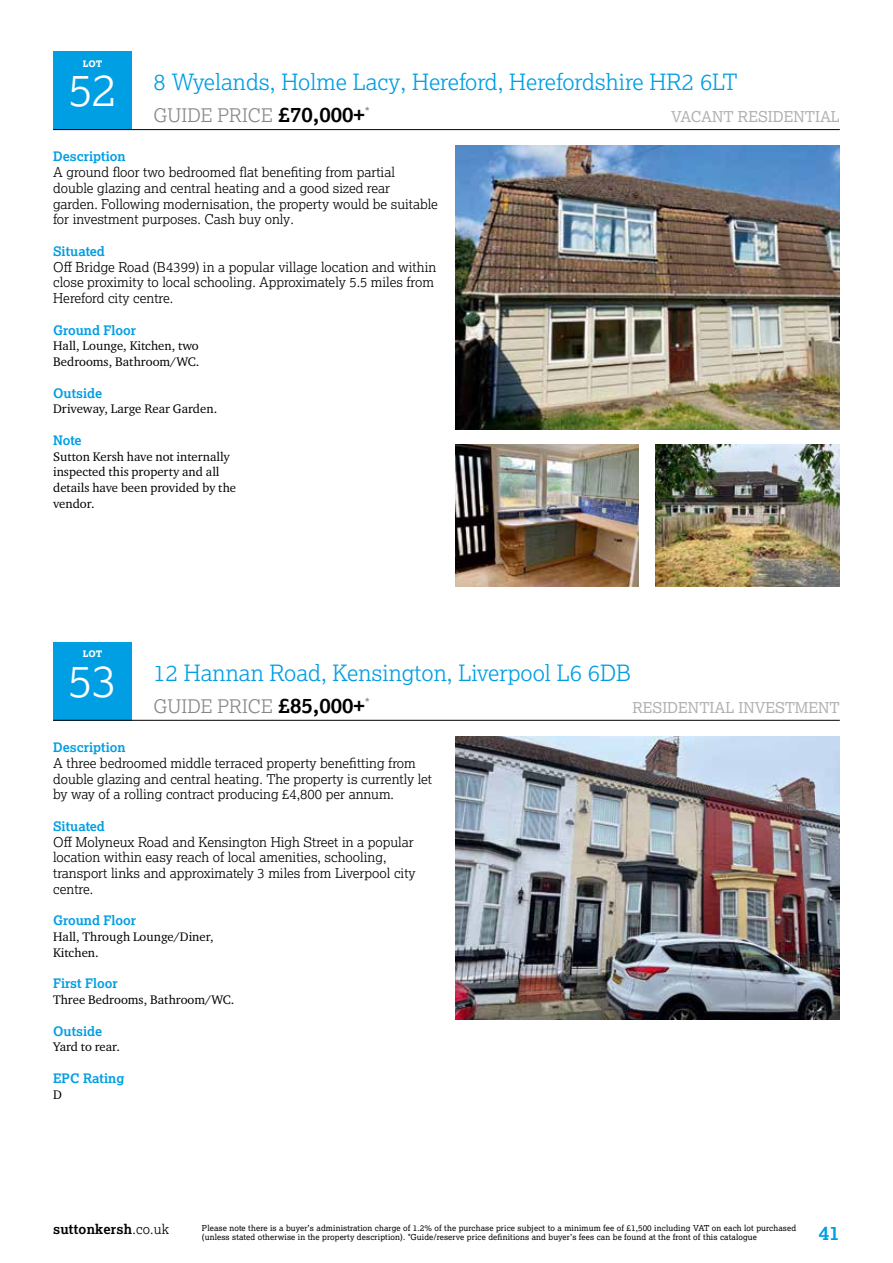
<style>
.page{position:relative;width:893px;height:1263px;background:#fff}
.page>*{position:absolute;margin:0;border:0;box-sizing:border-box;transform-origin:0 0}
.t1{font:300 45px "Lexia";color:#fff}
.t2{font:300 22.5px "Lexia";color:#009ee3}
.t3{font:700 19.5px "Lexia";color:#009ee3}
.t4{font:300 18.75px "Lexia";color:#868786}
.t5{font:15px "Lexia";color:#b1b2b3}
.t6{font:300 13.5px/15.8px "Lexia";color:#000}
.t7{font:700 13.5px "Lexia";letter-spacing:.015em;color:#000}
.t8{font:13.5px "Lexia";color:#868786}
.t9{font:700 13.2px "Lexia";color:#009ee3}
.t10{font:12.75px/15.8px "Charter ITC Pro";color:#000}
.t11{font:800 9px "Lexia";color:#fff}
.t12{font:8.25px/9.8px "Lexia";letter-spacing:.015em;color:#000}
.s1{font-weight:700;font-size:21px;color:#000}
.s2{font-weight:300}
</style>
<div class="page">
<div style="left:53px;top:51px;width:79px;height:79px;background:#009ee3"></div>
<div style="left:53px;top:642px;width:79px;height:78px;background:#009ee3"></div>
<hr style="left:53px;top:129px;width:787px;height:1px;background:#000">
<hr style="left:53px;top:720px;width:787px;height:1px;background:#000">
<img style="left:455px;top:736px;width:385px;height:284px">
<img style="left:455px;top:445px;width:184px;height:142px">
<img style="left:656px;top:445px;width:184px;height:142px">
<img style="left:455px;top:146px;width:385px;height:283px">
<p class="t11" style="left:83px;top:58px;width:21px">LOT</p>
<h1 class="t1" style="left:69px;top:61px;width:49px">52</h1>
<h2 class="t2" style="left:154px;top:68px;width:586px">8 Wyelands, Holme Lacy, Hereford, Herefordshire HR2 6LT</h2>
<h3 class="t4" style="left:154px;top:103px;width:213px">GUIDE PRICE <span class="s1">£70,000+</span></h3>
<p class="t5" style="left:671px;top:107px;width:170px">VACANT RESIDENTIAL</p>
<p class="t8" style="left:365px;top:104px;width:7px">*</p>
<p class="t9" style="left:53px;top:148px;width:74px">Description</p>
<p class="t6" style="left:53px;top:164px;width:386px">A ground floor two bedroomed flat benefiting from partial double glazing and central heating and a good sized rear garden. Following modernisation, the property would be suitable for investment purposes. Cash buy only.</p>
<p class="t9" style="left:53px;top:243px;width:53px">Situated</p>
<p class="t6" style="left:53px;top:258px;width:385px">Off Bridge Road (B4399) in a popular village location and within close proximity to local schooling. Approximately 5.5 miles from<br>Hereford city centre.</p>
<p class="t9" style="left:53px;top:321px;width:84px">Ground Floor</p>
<p class="t10" style="left:53px;top:338px;width:148px">Hall, Lounge, Kitchen, two<br>Bedrooms, Bathroom/WC.</p>
<p class="t9" style="left:53px;top:384px;width:51px">Outside</p>
<p class="t10" style="left:53px;top:401px;width:166px">Driveway, Large Rear Garden.</p>
<p class="t9" style="left:53px;top:432px;width:30px">Note</p>
<p class="t10" style="left:53px;top:448px;width:184px">Sutton Kersh have not internally inspected this property and all details have been provided by the vendor.</p>
<p class="t11" style="left:83px;top:648px;width:21px">LOT</p>
<h1 class="t1" style="left:68px;top:652px;width:50px">53</h1>
<h2 class="t2" style="left:154px;top:659px;width:479px">12 Hannan Road, Kensington, Liverpool L6 6DB</h2>
<h3 class="t4" style="left:154px;top:694px;width:218px">GUIDE PRICE <span class="s1">£85,000+</span><sup>*</sup></h3>
<p class="t5" style="left:632px;top:698px;width:209px">RESIDENTIAL INVESTMENT</p>
<p class="t9" style="left:53px;top:739px;width:74px">Description</p>
<p class="t6" style="left:53px;top:755px;width:380px">A three bedroomed middle terraced property benefitting from double glazing and central heating. The property is currently let by way of a rolling contract producing £4,800 per annum.</p>
<p class="t9" style="left:53px;top:818px;width:53px">Situated</p>
<p class="t6" style="left:53px;top:833px;width:364px">Off Molyneux Road and Kensington High Street in a popular location within easy reach of local amenities, schooling, transport links and approximately 3 miles from Liverpool city centre.</p>
<p class="t9" style="left:53px;top:912px;width:84px">Ground Floor</p>
<p class="t10" style="left:53px;top:928px;width:162px">Hall, Through Lounge/Diner,<br>Kitchen.</p>
<p class="t9" style="left:53px;top:975px;width:66px">First Floor</p>
<p class="t10" style="left:53px;top:991px;width:183px">Three Bedrooms, Bathroom/WC.</p>
<p class="t9" style="left:53px;top:1022px;width:51px">Outside</p>
<p class="t10" style="left:53px;top:1039px;width:68px">Yard to rear.</p>
<p class="t9" style="left:53px;top:1070px;width:73px">EPC Rating</p>
<p class="t10" style="left:53px;top:1086px;width:10px">D</p>
<p class="t7" style="left:53px;top:1221px;width:118px">suttonkersh<span class="s2">.co.uk</span></p>
<h3 class="t3" style="left:819px;top:1220px;width:23px">41</h3>
<p class="t12" style="left:202px;top:1222px;width:596px">Please note there is a buyer’s administration charge of 1.2% of the purchase price subject to a minimum fee of £1,500 including VAT on each lot purchased (unless stated otherwise in the property description). *Guide/reserve price definitions and buyer’s fees can be found at the front of this catalogue</p>
</div>
